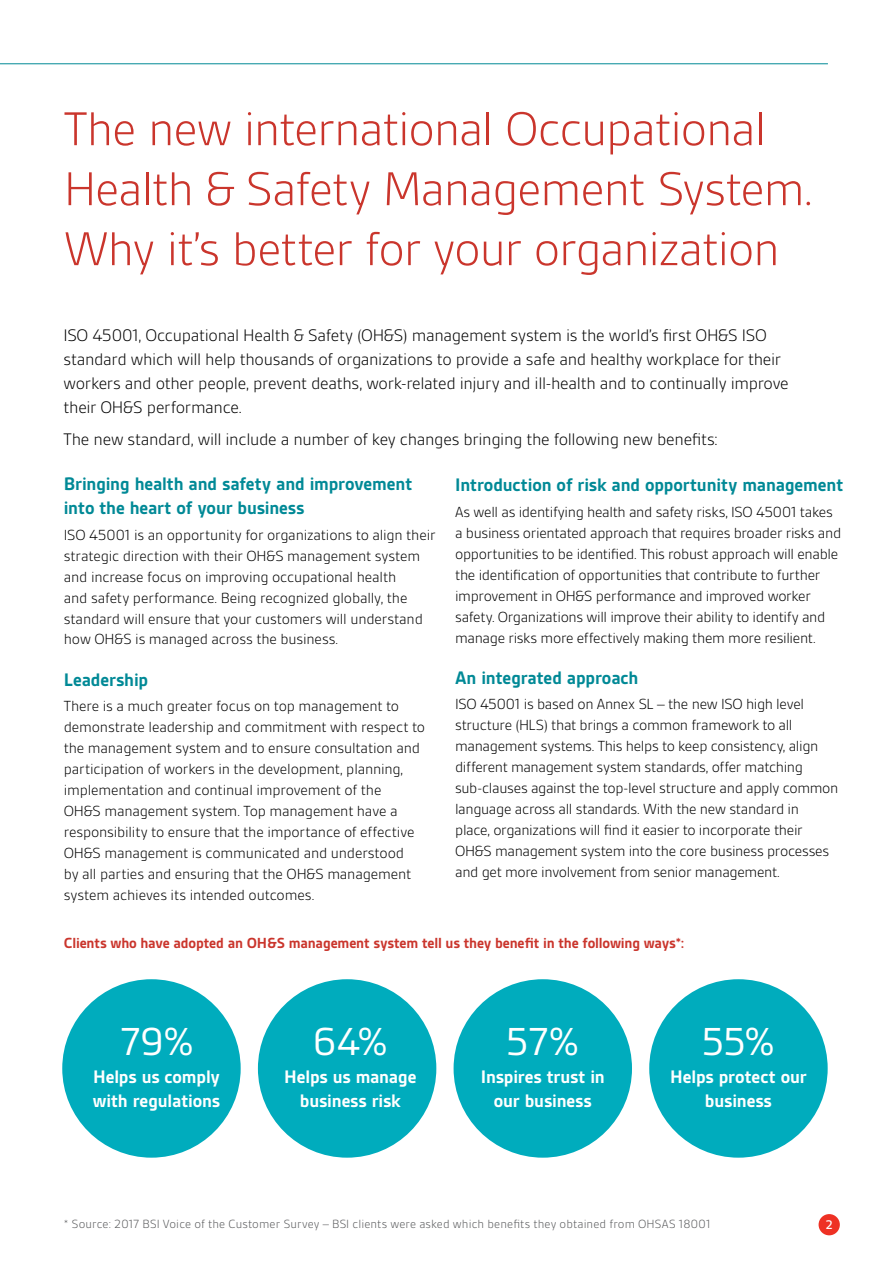
<style>
.page{position:relative;width:893px;height:1263px;background:#fff}
.page>*{position:absolute;margin:0;border:0;box-sizing:border-box;transform-origin:0 0}
.t1{font:300 51px/60px "BSI Gesta";letter-spacing:-.025em;color:#ca352c}
.t2{font:42px "BSI Gesta";letter-spacing:-.03em;color:#fff}
.t3{font:700 19.5px/24px "BSI Gesta";letter-spacing:-.005em;color:#008996}
.t4{font:700 19.5px/24px "BSI Gesta";letter-spacing:-.01em;color:#fff;text-align:center}
.t5{font:300 18px/24px "BSI Gesta";letter-spacing:-.02em;color:#000}
.t6{font:300 15.75px/21px "BSI Gesta";letter-spacing:-.015em;color:#000}
.t7{font:700 15.75px "BSI Gesta";letter-spacing:-.01em;color:#ca352c}
.t8{font:500 13.5px "BSI Gesta";color:#fff}
.t9{font:300 12.75px "BSI Gesta";letter-spacing:.005em;color:#58595b}
</style>
<div class="page">
<hr style="left:0;top:64px;width:828px;height:1px;background:#008996">
<div style="left:819px;top:1214px;width:21px;height:21px;background:#ee3124;border-radius:50%"></div>
<div style="left:62px;top:979px;width:179px;height:179px;background:#00acbd;border-radius:50%"></div>
<div style="left:258px;top:979px;width:178px;height:179px;background:#00acbd;border-radius:50%"></div>
<div style="left:454px;top:979px;width:178px;height:179px;background:#00acbd;border-radius:50%"></div>
<div style="left:649px;top:979px;width:179px;height:179px;background:#00acbd;border-radius:50%"></div>
<h1 class="t1" style="left:64px;top:99px;width:750px">The new international Occupational<br>Health &amp; Safety Management System.<br>Why it’s better for your organization</h1>
<p class="t5" style="left:64px;top:323px;width:727px">ISO 45001, Occupational Health &amp; Safety (OH&amp;S) management system is the world’s first OH&amp;S ISO standard which will help thousands of organizations to provide a safe and healthy workplace for their workers and other people, prevent deaths, work-related injury and ill-health and to continually improve their OH&amp;S performance.</p>
<p class="t5" style="left:64px;top:428px;width:656px">The new standard, will include a number of key changes bringing the following new benefits:</p>
<p class="t3" style="left:455px;top:473px;width:390px">Introduction of risk and opportunity management</p>
<p class="t6" style="left:455px;top:501px;width:388px">As well as identifying health and safety risks, ISO 45001 takes a business orientated approach that requires broader risks and opportunities to be identified. This robust approach will enable the identification of opportunities that contribute to further improvement in OH&amp;S performance and improved worker safety. Organizations will improve their ability to identify and manage risks more effectively making them more resilient.</p>
<p class="t3" style="left:455px;top:665px;width:185px">An integrated approach</p>
<p class="t6" style="left:455px;top:693px;width:385px">ISO 45001 is based on Annex SL – the new ISO high level structure (HLS) that brings a common framework to all management systems. This helps to keep consistency, align different management system standards, offer matching sub-clauses against the top-level structure and apply common language across all standards. With the new standard in<br>place, organizations will find it easier to incorporate their OH&amp;S management system into the core business processes and get more involvement from senior management.</p>
<p class="t3" style="left:64px;top:472px;width:350px">Bringing health and safety and improvement into the heart of your business</p>
<p class="t6" style="left:64px;top:524px;width:373px">ISO 45001 is an opportunity for organizations to align their strategic direction with their OH&amp;S management system and increase focus on improving occupational health<br>and safety performance. Being recognized globally, the standard will ensure that your customers will understand how OH&amp;S is managed across the business.</p>
<p class="t3" style="left:64px;top:667px;width:86px">Leadership</p>
<p class="t6" style="left:64px;top:695px;width:363px">There is a much greater focus on top management to demonstrate leadership and commitment with respect to the management system and to ensure consultation and participation of workers in the development, planning, implementation and continual improvement of the<br>OH&amp;S management system. Top management have a responsibility to ensure that the importance of effective OH&amp;S management is communicated and understood<br>by all parties and ensuring that the OH&amp;S management system achieves its intended outcomes.</p>
<p class="t7" style="left:64px;top:935px;width:622px">Clients who have adopted an OH&amp;S management system tell us they benefit in the following ways*:</p>
<h2 class="t2" style="left:119px;top:1020px;width:76px">79%</h2>
<p class="t4" style="left:93px;top:1065px;width:129px;text-align:left">Helps us comply with regulations</p>
<h2 class="t2" style="left:313px;top:1020px;width:76px">64%</h2>
<p class="t4" style="left:284px;top:1065px;width:134px">Helps us manage business risk</p>
<h2 class="t2" style="left:506px;top:1020px;width:75px">57%</h2>
<p class="t4" style="left:481px;top:1065px;width:126px">Inspires trust in our business</p>
<h2 class="t2" style="left:702px;top:1020px;width:75px">55%</h2>
<p class="t4" style="left:670px;top:1065px;width:138px">Helps protect our business</p>
<p class="t9" style="left:64px;top:1217px;width:648px">* Source: 2017 BSI Voice of the Customer Survey – BSI clients were asked which benefits they obtained from OHSAS 18001</p>
<p class="t8" style="left:825px;top:1218px;width:9px">2</p>
</div>
